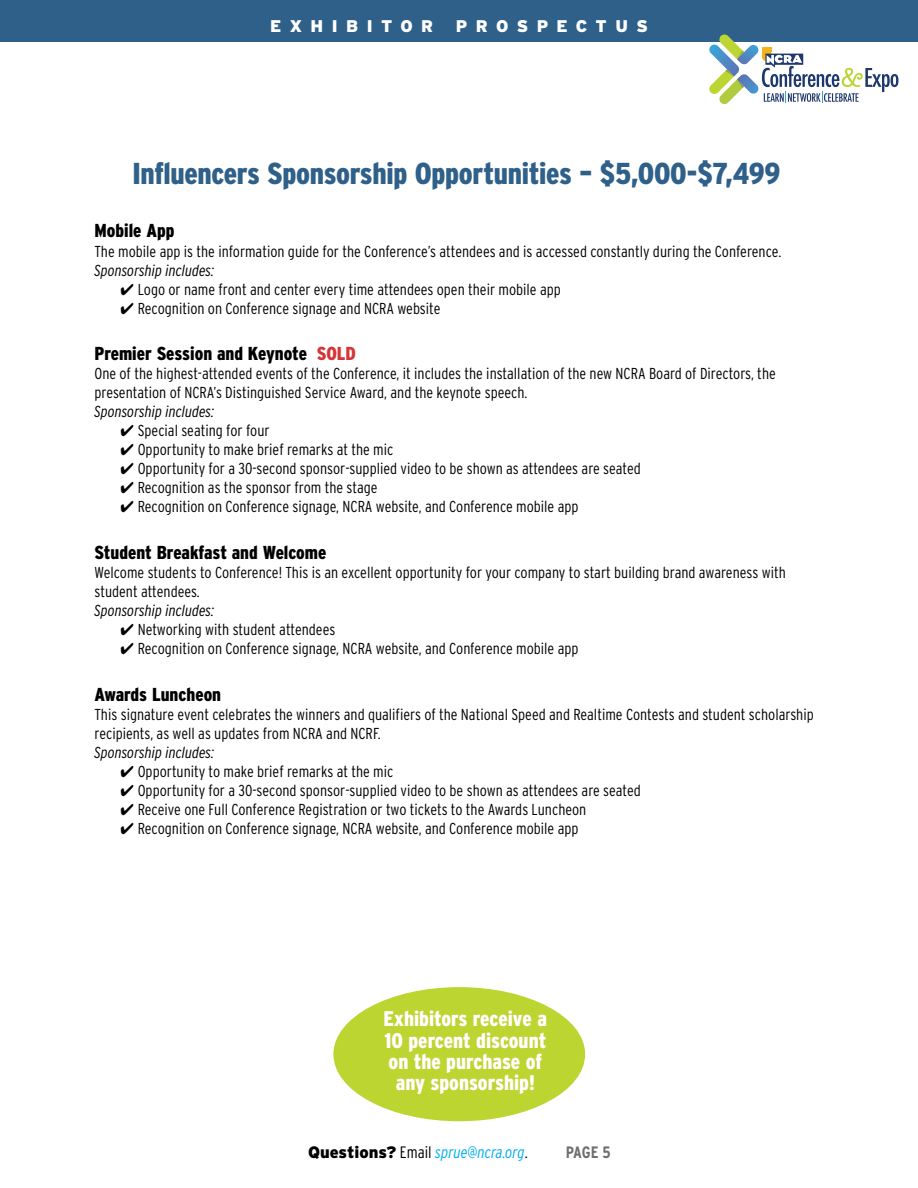
<style>
.page{position:relative;width:918px;height:1188px;background:#fff}
.page>*{position:absolute;margin:0;border:0;box-sizing:border-box;transform-origin:0 0}
.t1{font:900 30.3px "Interstate Condensed";letter-spacing:-.01em;color:#2f6089}
.t2{font:900 21.15px/21.5px "Interstate Condensed";color:#fff;text-align:center}
.t3{font:900 18.75px "Interstate Condensed";color:#000}
.t4{font:900 16.95px "Interstate";letter-spacing:.5em;color:#fff}
.t5{font:italic 300 16.5px "Interstate Condensed";color:#00aeef}
.t6{font:700 16.5px "Interstate Condensed";color:#6d6e71}
.t7{font:300 15.9px/19px "Interstate Condensed";color:#000}
.t8{font:italic 300 15.9px "Interstate Condensed";color:#000}
.s1{color:#d63537}
.s2{font-family:"Interstate";font-weight:900;font-style:normal;color:#000}
.s3{font-style:normal;color:#000}
</style>
<div class="page">
<div style="left:0;top:0;width:918px;height:42px;background:#2f6089"></div>
<svg style="left:709px;top:34px;width:189px;height:70px"></svg>
<div style="left:333px;top:987px;width:252px;height:134px;background:#bcd531;border-radius:50%"></div>
<p class="t4" style="left:270px;top:16px;width:165px">EXHIBITOR</p>
<p class="t4" style="left:456px;top:16px;width:194px">PROSPECTUS</p>
<h1 class="t1" style="left:133px;top:157px;width:650px">Influencers Sponsorship Opportunities – $5,000-$7,499</h1>
<p class="t3" style="left:94px;top:220px;width:81px">Mobile App</p>
<p class="t7" style="left:94px;top:241px;width:688px">The mobile app is the information guide for the Conference’s attendees and is accessed constantly during the Conference.</p>
<p class="t8" style="left:94px;top:261px;width:121px">Sponsorship includes:</p>
<p class="t7" style="left:120px;top:279px;width:442px">✔ Logo or name front and center every time attendees open their mobile app</p>
<p class="t7" style="left:120px;top:298px;width:322px">✔ Recognition on Conference signage and NCRA website</p>
<p class="t3" style="left:94px;top:343px;width:263px">Premier Session and Keynote <span class="s1">SOLD</span></p>
<p class="t7" style="left:94px;top:364px;width:683px">One of the highest-attended events of the Conference, it includes the installation of the new NCRA Board of Directors, the presentation of NCRA’s Distinguished Service Award, and the keynote speech.</p>
<p class="t8" style="left:94px;top:403px;width:121px">Sponsorship includes:</p>
<p class="t7" style="left:120px;top:421px;width:151px">✔ Special seating for four</p>
<p class="t7" style="left:120px;top:440px;width:275px">✔ Opportunity to make brief remarks at the mic</p>
<p class="t7" style="left:120px;top:459px;width:522px">✔ Opportunity for a 30-second sponsor-supplied video to be shown as attendees are seated</p>
<p class="t7" style="left:120px;top:478px;width:259px">✔ Recognition as the sponsor from the stage</p>
<p class="t7" style="left:120px;top:497px;width:460px">✔ Recognition on Conference signage, NCRA website, and Conference mobile app</p>
<p class="t3" style="left:94px;top:542px;width:234px">Student Breakfast and Welcome</p>
<p class="t7" style="left:94px;top:563px;width:693px">Welcome students to Conference! This is an excellent opportunity for your company to start building brand awareness with student attendees.</p>
<p class="t8" style="left:94px;top:602px;width:121px">Sponsorship includes:</p>
<p class="t7" style="left:120px;top:620px;width:216px">✔ Networking with student attendees</p>
<p class="t7" style="left:120px;top:639px;width:460px">✔ Recognition on Conference signage, NCRA website, and Conference mobile app</p>
<p class="t3" style="left:94px;top:684px;width:128px">Awards Luncheon</p>
<p class="t7" style="left:94px;top:705px;width:721px">This signature event celebrates the winners and qualifiers of the National Speed and Realtime Contests and student scholarship recipients, as well as updates from NCRA and NCRF.</p>
<p class="t8" style="left:94px;top:743px;width:121px">Sponsorship includes:</p>
<p class="t7" style="left:120px;top:762px;width:275px">✔ Opportunity to make brief remarks at the mic</p>
<p class="t7" style="left:120px;top:781px;width:522px">✔ Opportunity for a 30-second sponsor-supplied video to be shown as attendees are seated</p>
<p class="t7" style="left:120px;top:800px;width:468px">✔ Receive one Full Conference Registration or two tickets to the Awards Luncheon</p>
<p class="t7" style="left:120px;top:819px;width:460px">✔ Recognition on Conference signage, NCRA website, and Conference mobile app</p>
<h2 class="t2" style="left:384px;top:1008px;width:165px">Exhibitors receive a<br>10 percent discount on the purchase of any sponsorship!</h2>
<p class="t5" style="left:308px;top:1143px;width:221px"><span class="s2">Questions?</span> <span class="s3">Email</span> sprue@ncra.org<span class="s3">.</span></p>
<p class="t6" style="left:566px;top:1143px;width:46px">PAGE 5</p>
</div>
